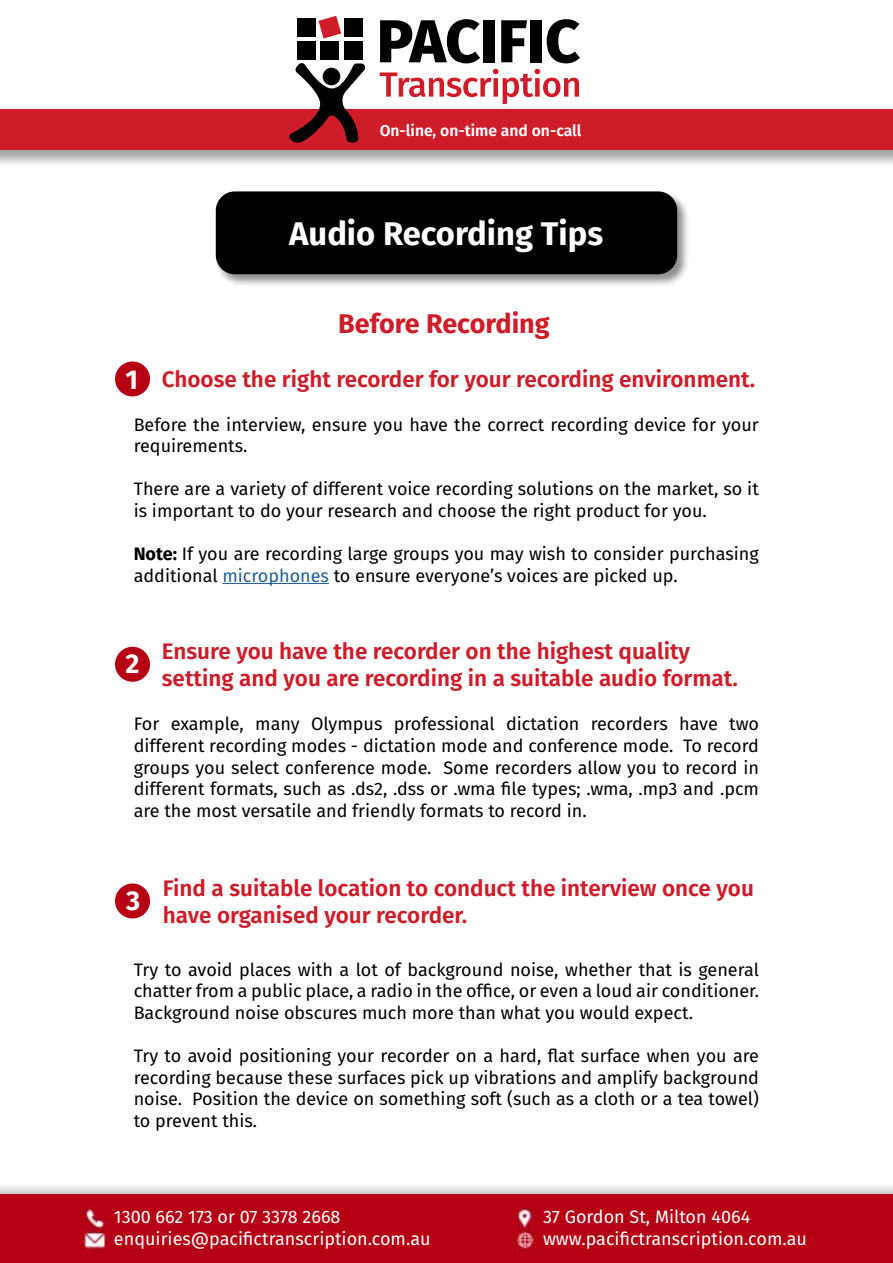
<style>
.page{position:relative;width:893px;height:1263px;background:#fff}
.page>*{position:absolute;margin:0;border:0;box-sizing:border-box;transform-origin:0 0}
.t1{font:700 32.7px "Fira Sans";color:#fff}
.t2{font:700 27.15px "Fira Sans";color:#fff}
.t3{font:700 27px "Fira Sans";color:#cf1c29}
.t4{font:600 22.5px/27px "Fira Sans";color:#cf1c29}
.t5{font:18px/21.6px "Fira Sans";color:#000}
.t6{font:18px/21.6px "Fira Sans";color:#fff}
.t7{font:600 15.75px "Fira Sans";color:#fff}
.s1{font-weight:700;font-size:27.15px;color:#fff}
.s2{font-weight:700}
.s3{color:#215e9e}
</style>
<div class="page">
<div style="left:0;top:138px;width:893px;height:972px;background:#000;opacity:.37"></div>
<div style="left:0;top:328px;width:893px;height:870px;background:#fff"></div>
<div style="left:0;top:1195px;width:893px;height:68px;background:#b60014"></div>
<div style="left:0;top:109px;width:893px;height:41px;background:#cf1c29"></div>
<svg style="left:380px;top:69px;width:199px;height:35px"></svg>
<svg style="left:380px;top:19px;width:100px;height:44px"></svg>
<div style="left:483px;top:20px;width:12px;height:42px;background:#000"></div>
<svg style="left:501px;top:20px;width:26px;height:42px"></svg>
<div style="left:531px;top:20px;width:11px;height:42px;background:#000"></div>
<svg style="left:547px;top:19px;width:33px;height:44px"></svg>
<svg style="left:289px;top:63px;width:77px;height:80px"></svg>
<div style="left:323px;top:68px;width:17px;height:17px;background:#000;border-radius:50%"></div>
<div style="left:297px;top:18px;width:18px;height:18px;background:#000"></div>
<svg style="left:318px;top:16px;width:23px;height:23px"></svg>
<div style="left:344px;top:18px;width:19px;height:18px;background:#000"></div>
<div style="left:297px;top:42px;width:18px;height:18px;background:#000"></div>
<div style="left:321px;top:42px;width:18px;height:18px;background:#000"></div>
<div style="left:344px;top:42px;width:19px;height:18px;background:#000"></div>
<div style="left:214px;top:190px;width:476px;height:96px;background:#000;opacity:.44"></div>
<div style="left:219px;top:194px;width:455px;height:77px;background:#000;border-radius:16px"></div>
<div style="left:216px;top:191px;width:461px;height:83px;border:5px solid #000;border-radius:16px"></div>
<div style="left:244px;top:199px;width:405px;height:68px;border:1px solid #000;border-radius:16px"></div>
<hr style="left:222px;top:583px;width:107px;height:1px;background:#215e9e">
<div style="left:115px;top:361px;width:35px;height:35px;background:#b60014;border-radius:50%"></div>
<div style="left:115px;top:647px;width:35px;height:35px;background:#b60014;border-radius:50%"></div>
<div style="left:115px;top:883px;width:35px;height:35px;background:#b60014;border-radius:50%"></div>
<img style="left:514px;top:1207px;width:21px;height:44px">
<img style="left:85px;top:1207px;width:21px;height:44px">
<p class="t7" style="left:380px;top:117px;width:203px">On-line, on-time and on-call</p>
<h1 class="t1" style="left:289px;top:206px;width:315px">Audio Recording Tips</h1>
<h3 class="t3" style="left:338px;top:301px;width:213px">Before Recording</h3>
<p class="t4" style="left:126px;top:365px;width:631px"><span class="s1">1</span> Choose the right recorder for your recording environment.</p>
<p class="t5" style="left:134px;top:413px;width:627px">Before the interview, ensure you have the correct recording device for your requirements.</p>
<p class="t5" style="left:134px;top:478px;width:627px">There are a variety of different voice recording solutions on the market, so it is important to do your research and choose the right product for you.</p>
<p class="t5" style="left:134px;top:542px;width:627px"><span class="s2">Note:</span> If you are recording large groups you may wish to consider purchasing additional <span class="s3">microphones</span> to ensure everyone’s voices are picked up.</p>
<h2 class="t2" style="left:126px;top:640px;width:16px">2</h2>
<p class="t4" style="left:162px;top:636px;width:578px">Ensure you have the recorder on the highest quality setting and you are recording in a suitable audio format.</p>
<p class="t5" style="left:134px;top:713px;width:627px;text-align:justify">For example, many Olympus professional dictation recorders have two different recording modes - dictation mode and conference mode. To record groups you select conference mode. Some recorders allow you to record in different formats, such as .ds2, .dss or .wma file types; .wma, .mp3 and .pcm are the most versatile and friendly formats to record in.</p>
<h2 class="t2" style="left:126px;top:877px;width:16px">3</h2>
<p class="t4" style="left:163px;top:873px;width:592px">Find a suitable location to conduct the interview once you have organised your recorder.</p>
<p class="t5" style="left:134px;top:958px;width:627px;text-align:justify">Try to avoid places with a lot of background noise, whether that is general chatter from a public place, a radio in the office, or even a loud air conditioner.<br>Background noise obscures much more than what you would expect.</p>
<p class="t5" style="left:134px;top:1044px;width:627px;text-align:justify">Try to avoid positioning your recorder on a hard, flat surface when you are recording because these surfaces pick up vibrations and amplify background noise. Position the device on something soft (such as a cloth or a tea towel) to prevent this.</p>
<p class="t6" style="left:114px;top:1205px;width:318px">1300 662 173 or 07 3378 2668 enquiries@pacifictranscription.com.au</p>
<p class="t6" style="left:543px;top:1205px;width:266px">37 Gordon St, Milton 4064 www.pacifictranscription.com.au</p>
</div>
